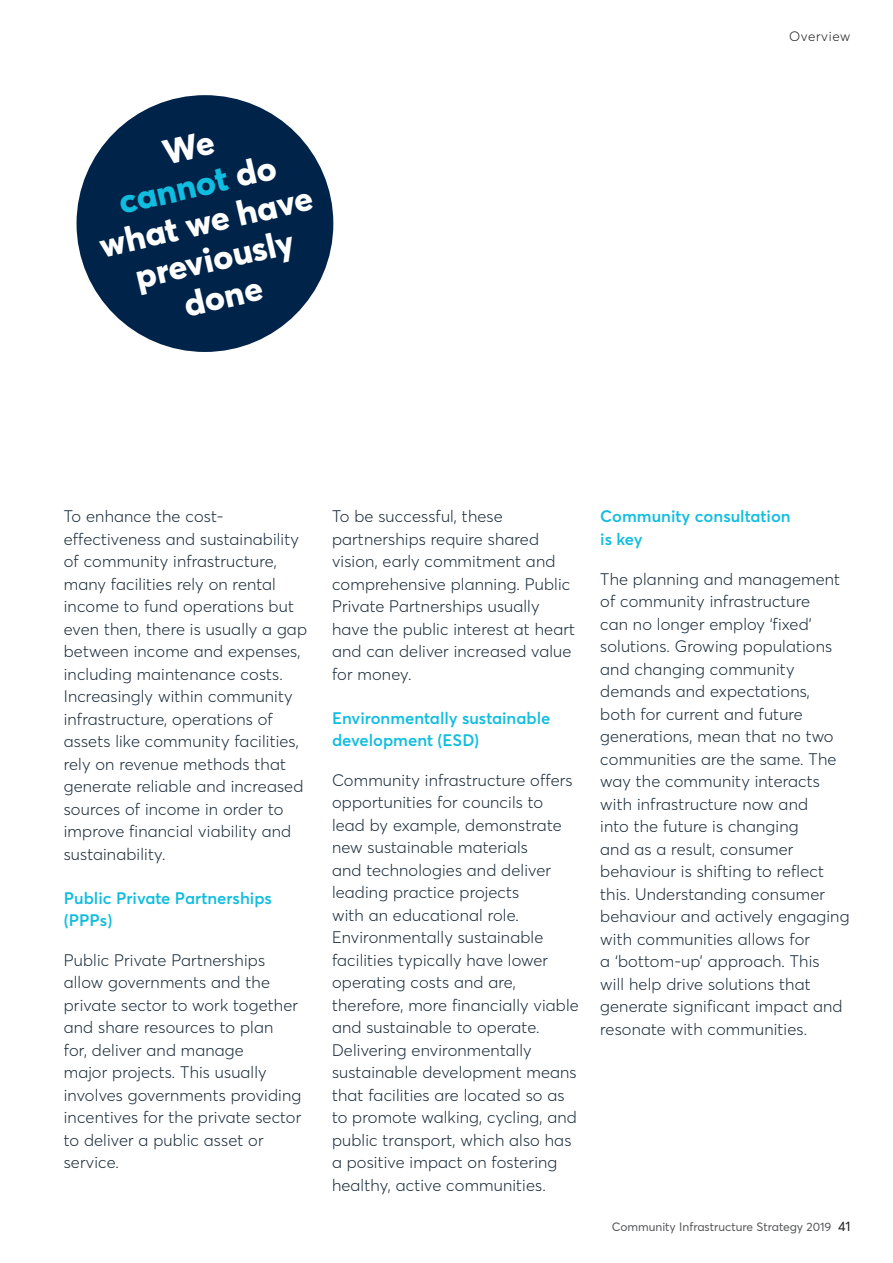
<style>
.page{position:relative;width:893px;height:1263px;background:#fff}
.page>*{position:absolute;margin:0;border:0;box-sizing:border-box;transform-origin:0 0}
.t1{font:800 34.35px/38.2px "Parramatta";color:#fff;text-align:center}
._11_Body_copy{font:300 16.5px/22.5px "Parramatta";letter-spacing:.01em;color:#172938}
.t2{font:600 16.5px/22.5px "Parramatta";color:#11bddf}
.t3{font:300 13.5px "Parramatta";letter-spacing:.05em;color:#231f20}
.t4{font:12px "Parramatta";color:#57585a}
.s1{color:#11bddf}
.s2{font-size:13.5px;color:#231f20}
</style>
<div class="page">
<div style="left:77px;top:95px;width:256px;height:257px;background:#002349;border-radius:50%"></div>
<p class="t1" style="left:78px;top:151px;width:219px;rotate:-13deg">We<br><span class="s1">cannot</span> do what we have previously done</p>
<p class="t3" style="left:789px;top:27px;width:63px">Overview</p>
<p class="_11_Body_copy" style="left:64px;top:504px;width:245px">To enhance the cost&shy;effectiveness and sustainability of community infrastructure, many facilities rely on rental income to fund operations but even then, there is usually a gap between income and expenses, including maintenance costs.<br>Increasingly within community infrastructure, operations of assets like community facilities, rely on revenue methods that generate reliable and increased sources of income in order to improve financial viability and sustainability.</p>
<p class="t2" style="left:64px;top:886px;width:210px">Public Private Partnerships (PPPs)</p>
<p class="_11_Body_copy" style="left:64px;top:948px;width:239px">Public Private Partnerships allow governments and the private sector to work together and share resources to plan<br>for, deliver and manage<br>major projects. This usually involves governments providing incentives for the private sector to deliver a public asset or service.</p>
<p class="_11_Body_copy" style="left:332px;top:505px;width:244px">To be successful, these partnerships require shared vision, early commitment and comprehensive planning. Public<br>Private Partnerships usually have the public interest at heart and can deliver increased value for money.</p>
<p class="t2" style="left:332px;top:706px;width:220px">Environmentally sustainable development (ESD)</p>
<p class="_11_Body_copy" style="left:332px;top:768px;width:248px">Community infrastructure offers opportunities for councils to lead by example, demonstrate new sustainable materials<br>and technologies and deliver leading practice projects<br>with an educational role.<br>Environmentally sustainable facilities typically have lower operating costs and are, therefore, more financially viable and sustainable to operate.<br>Delivering environmentally sustainable development means that facilities are located so as to promote walking, cycling, and public transport, which also has a positive impact on fostering healthy, active communities.</p>
<p class="t2" style="left:600px;top:505px;width:192px">Community consultation is key</p>
<p class="_11_Body_copy" style="left:600px;top:567px;width:251px">The planning and management of community infrastructure<br>can no longer employ ‘fixed’ solutions. Growing populations and changing community demands and expectations, both for current and future generations, mean that no two communities are the same. The way the community interacts with infrastructure now and<br>into the future is changing<br>and as a result, consumer behaviour is shifting to reflect this. Understanding consumer behaviour and actively engaging with communities allows for<br>a ‘bottom-up’ approach. This<br>will help drive solutions that generate significant impact and resonate with communities.</p>
<p class="t4" style="left:612px;top:1219px;width:240px">Community Infrastructure Strategy 2019 <span class="s2">41</span></p>
</div>
